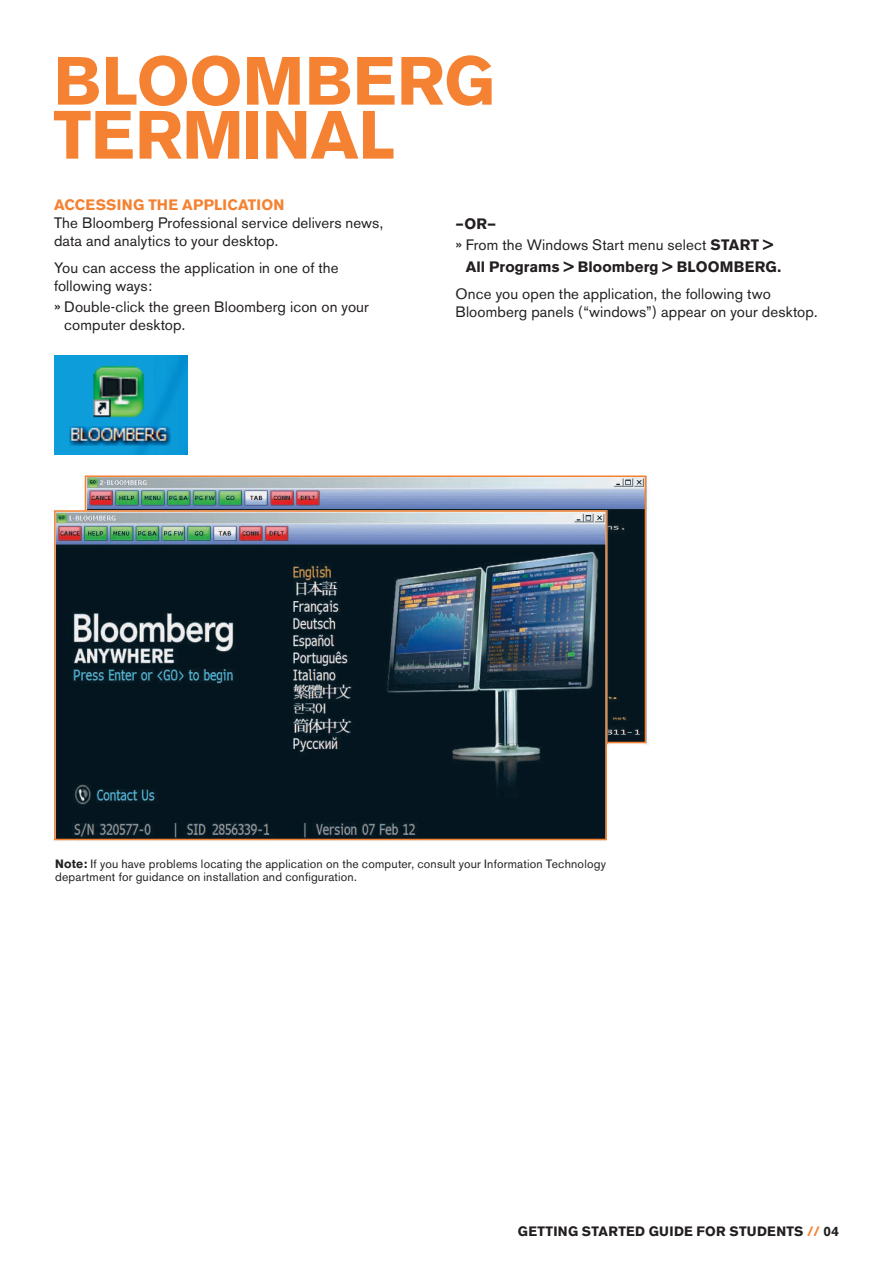
<style>
.page{position:relative;width:893px;height:1263px;background:#fff}
.page>*{position:absolute;margin:0;border:0;box-sizing:border-box;transform-origin:0 0}
.t1{font:700 67.5px/54px "Akzidenz Grotesk BE";letter-spacing:-.005em;color:#f48232}
.t2{font:15px/18px "Akzidenz Grotesk BE";letter-spacing:.01em;color:#231f20}
.t3{font:700 15px/21.6px "Akzidenz Grotesk BE";letter-spacing:.01em;color:#231f20}
.t4{font:700 15px "Akzidenz Grotesk BE";letter-spacing:.015em;color:#f48232}
.t5{font:700 13.5px "Akzidenz Grotesk BE";letter-spacing:.025em;color:#231f20}
.t6{font:12px/13.5px "Akzidenz Grotesk BE";letter-spacing:.015em;color:#231f20}
.s1{font-size:16.5px}
.s2{font-weight:400;font-size:16.5px}
.s3{font-weight:400}
.s4{font-weight:700}
.s5{color:#f48232}
</style>
<div class="page">
<img style="left:53px;top:486px;width:596px;height:356px">
<img style="left:84px;top:475px;width:563px;height:269px">
<img style="left:54px;top:356px;width:134px;height:99px">
<p class="t1" style="left:53px;top:55px;width:443px">BLOOMBERG<br>TERMINAL</p>
<p class="t4" style="left:54px;top:196px;width:232px">ACCESSING THE APPLICATION</p>
<p class="t2" style="left:54px;top:214px;width:331px">The Bloomberg Professional service delivers news, data and analytics to your desktop.</p>
<p class="t2" style="left:54px;top:258px;width:286px">You can access the application in one of the following ways:</p>
<p class="t2" style="left:64px;top:298px;width:306px;text-indent:-10px"><span class="s1">»</span> Double-click the green Bloomberg icon on your computer desktop.</p>
<p class="t3" style="left:455px;top:213px;width:42px">–OR—</p>
<p class="t3" style="left:466px;top:234px;width:317px;text-indent:-10px"><span class="s2">»</span> <span class="s3">From the Windows Start menu select</span> START &gt;<br>All Programs &gt; Bloomberg &gt; BLOOMBERG.</p>
<p class="t2" style="left:455px;top:284px;width:363px">Once you open the application, the following two<br>Bloomberg panels (“windows”) appear on your desktop.</p>
<p class="t6" style="left:55px;top:857px;width:552px"><span class="s4">Note:</span> If you have problems locating the application on the computer, consult your Information Technology department for guidance on installation and configuration.</p>
<p class="t5" style="left:518px;top:1223px;width:323px">GETTING STARTED GUIDE FOR STUDENTS <span class="s5">//</span> 04</p>
</div>
